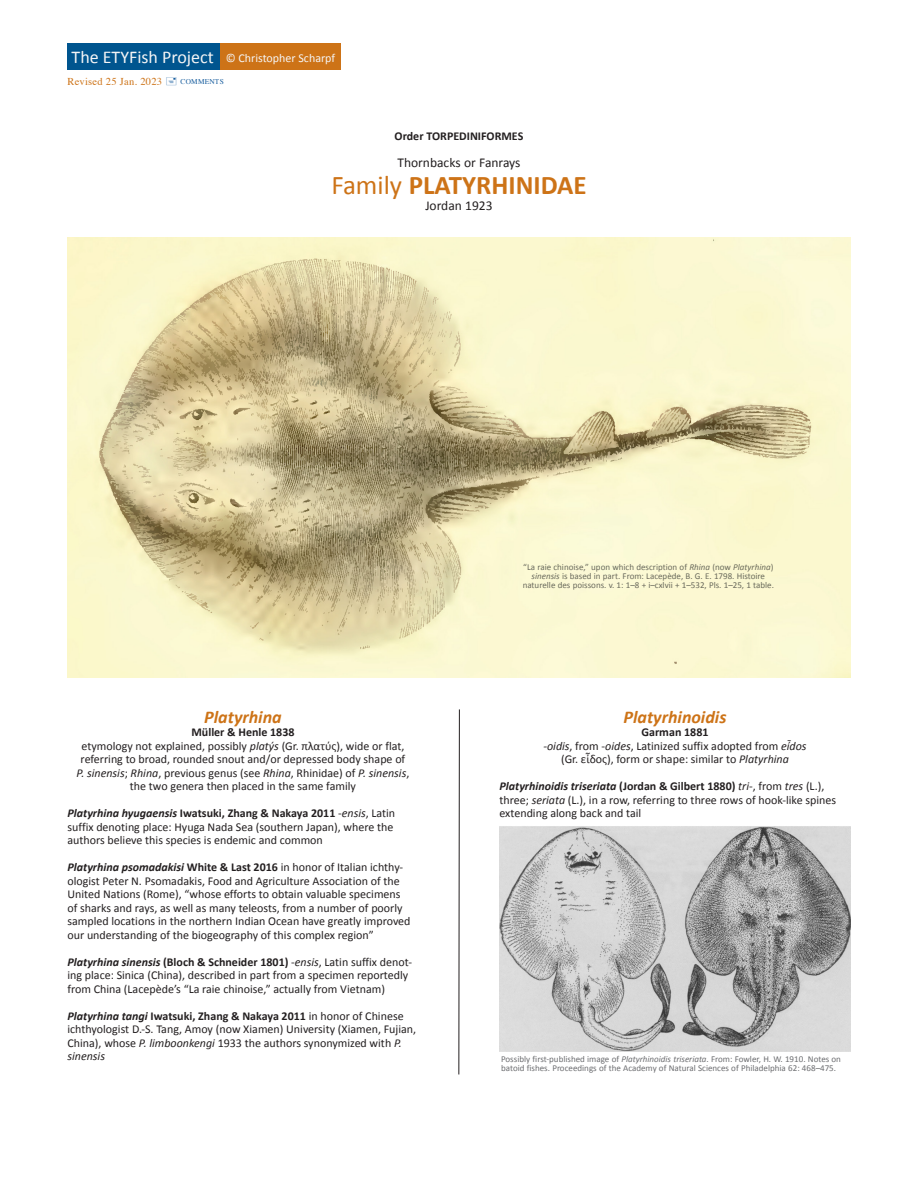
<style>
.page{position:relative;width:918px;height:1188px;background:#fff}
.page>*{position:absolute;margin:0;border:0;box-sizing:border-box;transform-origin:0 0}
.t1{font:700 27px "Calibri";color:#cd7317}
.t2{font:italic 700 18px "Calibri";color:#cd7317}
.t3{font:18px "Calibri";color:#f5f5f6}
.t4{font:13.5px "Calibri";color:#231f20}
.t5{font:12px/13.5px "Calibri";color:#231f20}
.t6{font:700 12px "Calibri";color:#231f20}
.t7{font:12px "Calibri";color:#f5f5f6}
.t8{font:italic 12px "Calibri";color:#231f20}
.t9{font:10.5px "Times";letter-spacing:.02em;color:#cd7317}
.t10{font:9px/9px "Calibri";color:#6c6d70}
.t11{font:7.35px "Times";letter-spacing:.03em;color:#175d9e}
.s1{font-weight:400}
.s2{font-style:italic}
.s3{font-weight:700}
.s4{font-weight:700;font-style:italic}
</style>
<div class="page">
<svg style="left:458px;top:709px;width:2px;height:366px"></svg>
<div style="left:68px;top:44px;width:153px;height:26px;background:#00558f"></div>
<div style="left:220px;top:44px;width:121px;height:26px;background:#cd7317"></div>
<img style="left:68px;top:237px;width:782px;height:440px">
<img style="left:500px;top:826px;width:350px;height:225px">
<p class="t3" style="left:72px;top:45px;width:144px">The ETYFish Project</p>
<p class="t7" style="left:226px;top:49px;width:111px">© Christopher Scharpf</p>
<p class="t9" style="left:68px;top:71px;width:96px">Revised 25 Jan. 2023</p>
<p class="t11" style="left:181px;top:75px;width:45px">COMMENTS</p>
<p class="t6" style="left:395px;top:127px;width:130px">Order TORPEDINIFORMES</p>
<p class="t4" style="left:397px;top:153px;width:125px">Thornbacks or Fanrays</p>
<p class="t1" style="left:331px;top:166px;width:257px"><span class="s1">Family</span> PLATYRHINIDAE</p>
<p class="t4" style="left:425px;top:196px;width:69px">Jordan 1923</p>
<p class="t10" style="left:523px;top:562px;width:252px">“La raie chinoise,” upon which description of <span class="s2">Rhina</span> (now <span class="s2">Platyrhina</span>)</p>
<p class="t10" style="left:523px;top:571px;width:253px;text-align:center"><span class="s2">sinensis</span> is based in part. From: Lacepède, B. G. E. 1798. Histoire naturelle des poissons. v. 1: 1–8 + i–cxlvii + 1–532, Pls. 1–25, 1 table.</p>
<h2 class="t2" style="left:204px;top:704px;width:79px">Platyrhina</h2>
<p class="t5" style="left:77px;top:725px;width:334px;text-align:center"><span class="s3">Müller &amp; Henle 1838<br></span>etymology not explained, possibly <span class="s2">platýs</span> (Gr. πλατύς), wide or flat, referring to broad, rounded snout and/or depressed body shape of <span class="s2">P. sinensis</span>; <span class="s2">Rhina</span>, previous genus (see <span class="s2">Rhina</span>, Rhinidae) of <span class="s2">P. sinensis</span>, the two genera then placed in the same family</p>
<p class="t5" style="left:68px;top:806px;width:329px"><span class="s4">Platyrhina hyugaensis</span> <span class="s3">Iwatsuki, Zhang &amp; Nakaya 2011</span> -<span class="s2">ensis</span>, Latin suffix denoting place: Hyuga Nada Sea (southern Japan), where the authors believe this species is endemic and common</p>
<p class="t5" style="left:68px;top:860px;width:345px"><span class="s4">Platyrhina psomadakisi</span> <span class="s3">White &amp; Last 2016</span> in honor of Italian ichthy&shy;ologist Peter N. Psomadakis, Food and Agriculture Association of the United Nations (Rome), “whose efforts to obtain valuable specimens of sharks and rays, as well as many teleosts, from a number of poorly sampled locations in the northern Indian Ocean have greatly improved our understanding of the biogeography of this complex region”</p>
<p class="t5" style="left:68px;top:955px;width:346px"><span class="s4">Platyrhina sinensis</span> <span class="s3">(Bloch &amp; Schneider 1801)</span> -<span class="s2">ensis</span>, Latin suffix denot&shy;ing place: Sinica (China), described in part from a specimen reportedly from China (Lacepède’s “La raie chinoise,” actually from Vietnam)</p>
<p class="t5" style="left:68px;top:1009px;width:350px"><span class="s4">Platyrhina tangi</span> <span class="s3">Iwatsuki, Zhang &amp; Nakaya 2011</span> in honor of Chinese ichthyologist D.-S. Tang, Amoy (now Xiamen) University (Xiamen, Fujian, China), whose <span class="s2">P. limboonkengi</span> 1933 the authors synonymized with <span class="s2">P. sinensis</span></p>
<p class="t2" style="left:624px;top:704px;width:104px">Platyrhinoidis</p>
<p class="t6" style="left:641px;top:724px;width:69px">Garman 1881</p>
<p class="t5" style="left:543px;top:739px;width:265px"><span class="s2">-oidis</span>, from -<span class="s2">oides</span>, Latinized suffix adopted from <span class="s2">eídos</span></p>
<p class="t8" style="left:791px;top:736px;width:7px">̄</p>
<p class="t5" style="left:561px;top:752px;width:229px">(Gr. εἶδος), form or shape: similar to <span class="s2">Platyrhina</span></p>
<p class="t5" style="left:500px;top:779px;width:338px"><span class="s4">Platyrhinoidis triseriata</span> <span class="s3">(Jordan &amp; Gilbert 1880)</span> <span class="s2">tri</span>-, from <span class="s2">tres</span> (L.), three; <span class="s2">seriata</span> (L.), in a row, referring to three rows of hook-like spines extending along back and tail</p>
<p class="t10" style="left:501px;top:1055px;width:341px">Possibly first-published image of <span class="s2">Platyrhinoidis triseriata</span>. From: Fowler, H. W. 1910. Notes on batoid fishes. Proceedings of the Academy of Natural Sciences of Philadelphia 62: 468–475.</p>
</div>
